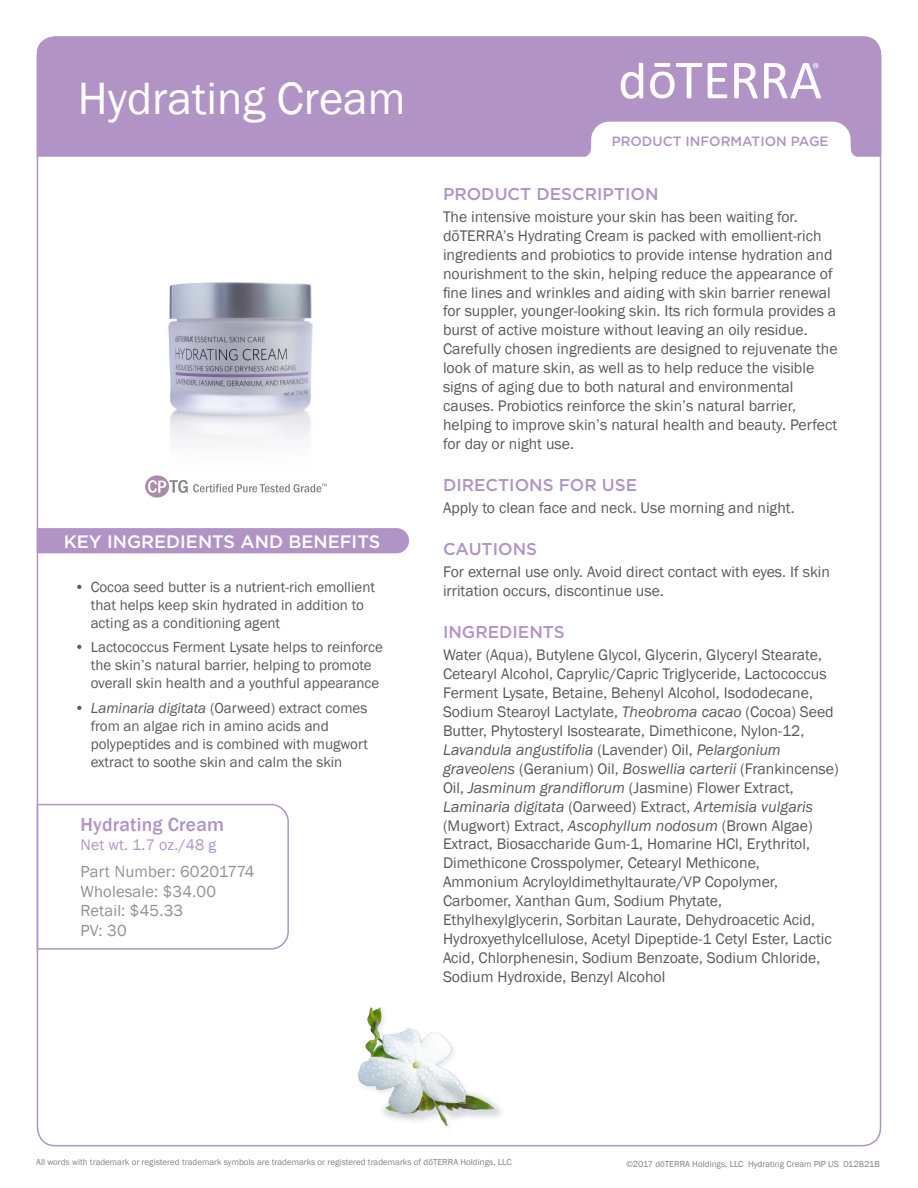
<style>
.page{position:relative;width:918px;height:1188px;background:#fff}
.page>*{position:absolute;margin:0;border:0;box-sizing:border-box;transform-origin:0 0}
.Main_H1{font:46.5px "Franklin Gothic";color:#fff}
.Tag_H1{font:500 19.5px "Franklin Gothic";letter-spacing:.01em;color:#b194c5}
.t1{font:500 18px "Gotham";color:#fff}
.Purple_Headers{font:500 17.1px "Gotham";color:#b194c5}
.Tag_details{font:16.5px "Franklin Gothic";letter-spacing:.01em;color:#919295}
.Body{font:15.75px/18.9px "Franklin Gothic";color:#5a5a5d}
.Tag_H2{font:15.75px "Franklin Gothic";letter-spacing:.01em;color:#b194c5}
.t2{font:15px/18px "Franklin Gothic";color:#5a5a5d}
.t3{font:500 13.5px "Gotham";color:#b194c5}
.t4{font:9px "Franklin Gothic";color:#808285}
.s1{font-style:italic}
</style>
<div class="page">
<div style="left:37px;top:36px;width:844px;height:121px;background:#b194c5"></div>
<svg style="left:734px;top:63px;width:24px;height:35px"></svg>
<svg style="left:708px;top:63px;width:19px;height:35px"></svg>
<svg style="left:650px;top:63px;width:52px;height:35px"></svg>
<svg style="left:621px;top:63px;width:22px;height:36px"></svg>
<svg style="left:764px;top:63px;width:57px;height:35px"></svg>
<svg style="left:581px;top:122px;width:280px;height:35px"></svg>
<svg style="left:145px;top:475px;width:182px;height:23px"></svg>
<div style="left:37px;top:528px;width:372px;height:25px;background:#b194c5"></div>
<svg style="left:36px;top:803px;width:253px;height:147px"></svg>
<img style="left:168px;top:282px;width:145px;height:162px">
<img style="left:357px;top:1007px;width:145px;height:120px">
<p class="Main_H1" style="left:78px;top:70px;width:329px">Hydrating Cream</p>
<p class="t1" style="left:64px;top:530px;width:318px">KEY INGREDIENTS AND BENEFITS</p>
<p class="t2" style="left:91px;top:578px;width:286px;text-indent:-16px">• Cocoa seed butter is a nutrient-rich emollient that helps keep skin hydrated in addition to acting as a conditioning agent</p>
<p class="t2" style="left:91px;top:639px;width:294px;text-indent:-16px">• Lactococcus Ferment Lysate helps to reinforce the skin’s natural barrier, helping to promote overall skin health and a youthful appearance</p>
<p class="t2" style="left:91px;top:699px;width:279px;text-indent:-16px">• <span class="s1">Laminaria digitata</span> (Oarweed) extract comes from an algae rich in amino acids and polypeptides and is combined with mugwort extract to soothe skin and calm the skin</p>
<p class="Tag_H1" style="left:81px;top:812px;width:145px">Hydrating Cream</p>
<p class="Tag_H2" style="left:81px;top:835px;width:137px">Net wt. 1.7 oz./48 g</p>
<p class="Tag_details" style="left:81px;top:861px;width:176px">Part Number: 60201774</p>
<p class="Tag_details" style="left:81px;top:881px;width:137px">Wholesale: $34.00</p>
<p class="Tag_details" style="left:81px;top:901px;width:104px">Retail: $45.33</p>
<p class="Tag_details" style="left:81px;top:921px;width:48px">PV: 30</p>
<p class="t3" style="left:612px;top:132px;width:218px">PRODUCT INFORMATION PAGE</p>
<p class="Purple_Headers" style="left:443px;top:182px;width:217px">PRODUCT DESCRIPTION</p>
<p class="Body" style="left:443px;top:208px;width:396px">The intensive moisture your skin has been waiting for. dōTERRA’s Hydrating Cream is packed with emollient-rich ingredients and probiotics to provide intense hydration and nourishment to the skin, helping reduce the appearance of fine lines and wrinkles and aiding with skin barrier renewal for suppler, younger-looking skin. Its rich formula provides a burst of active moisture without leaving an oily residue.<br>Carefully chosen ingredients are designed to rejuvenate the look of mature skin, as well as to help reduce the visible signs of aging due to both natural and environmental causes. Probiotics reinforce the skin’s natural barrier, helping to improve skin’s natural health and beauty. Perfect for day or night use.</p>
<p class="Purple_Headers" style="left:443px;top:473px;width:196px">DIRECTIONS FOR USE</p>
<p class="Body" style="left:443px;top:499px;width:353px">Apply to clean face and neck. Use morning and night.</p>
<p class="Purple_Headers" style="left:443px;top:538px;width:96px">CAUTIONS</p>
<p class="Body" style="left:443px;top:563px;width:389px">For external use only. Avoid direct contact with eyes. If skin irritation occurs, discontinue use.</p>
<p class="Purple_Headers" style="left:443px;top:621px;width:123px">INGREDIENTS</p>
<p class="Body" style="left:443px;top:646px;width:397px">Water (Aqua), Butylene Glycol, Glycerin, Glyceryl Stearate, Cetearyl Alcohol, Caprylic/Capric Triglyceride, Lactococcus Ferment Lysate, Betaine, Behenyl Alcohol, Isododecane, Sodium Stearoyl Lactylate, <span class="s1">Theobroma cacao</span> (Cocoa) Seed Butter, Phytosteryl Isostearate, Dimethicone, Nylon-12, <span class="s1">Lavandula angustifolia</span> (Lavender) Oil, <span class="s1">Pelargonium graveolens</span> (Geranium) Oil, <span class="s1">Boswellia carterii</span> (Frankincense)<br>Oil, <span class="s1">Jasminum grandiflorum</span> (Jasmine) Flower Extract, <span class="s1">Laminaria digitata</span> (Oarweed) Extract, <span class="s1">Artemisia vulgaris </span>(Mugwort) Extract, <span class="s1">Ascophyllum nodosum</span> (Brown Algae)<br>Extract, Biosaccharide Gum-1, Homarine HCl, Erythritol, Dimethicone Crosspolymer, Cetearyl Methicone, Ammonium Acryloyldimethyltaurate/VP Copolymer, Carbomer, Xanthan Gum, Sodium Phytate, Ethylhexylglycerin, Sorbitan Laurate, Dehydroacetic Acid, Hydroxyethylcellulose, Acetyl Dipeptide-1 Cetyl Ester, Lactic Acid, Chlorphenesin, Sodium Benzoate, Sodium Chloride, Sodium Hydroxide, Benzyl Alcohol</p>
<p class="t4" style="left:36px;top:1156px;width:477px">All words with trademark or registered trademark symbols are trademarks or registered trademarks of dōTERRA Holdings, LLC</p>
<p class="t4" style="left:626px;top:1158px;width:255px">©2017 dōTERRA Holdings, LLC Hydrating Cream PIP US 012821B</p>
</div>
